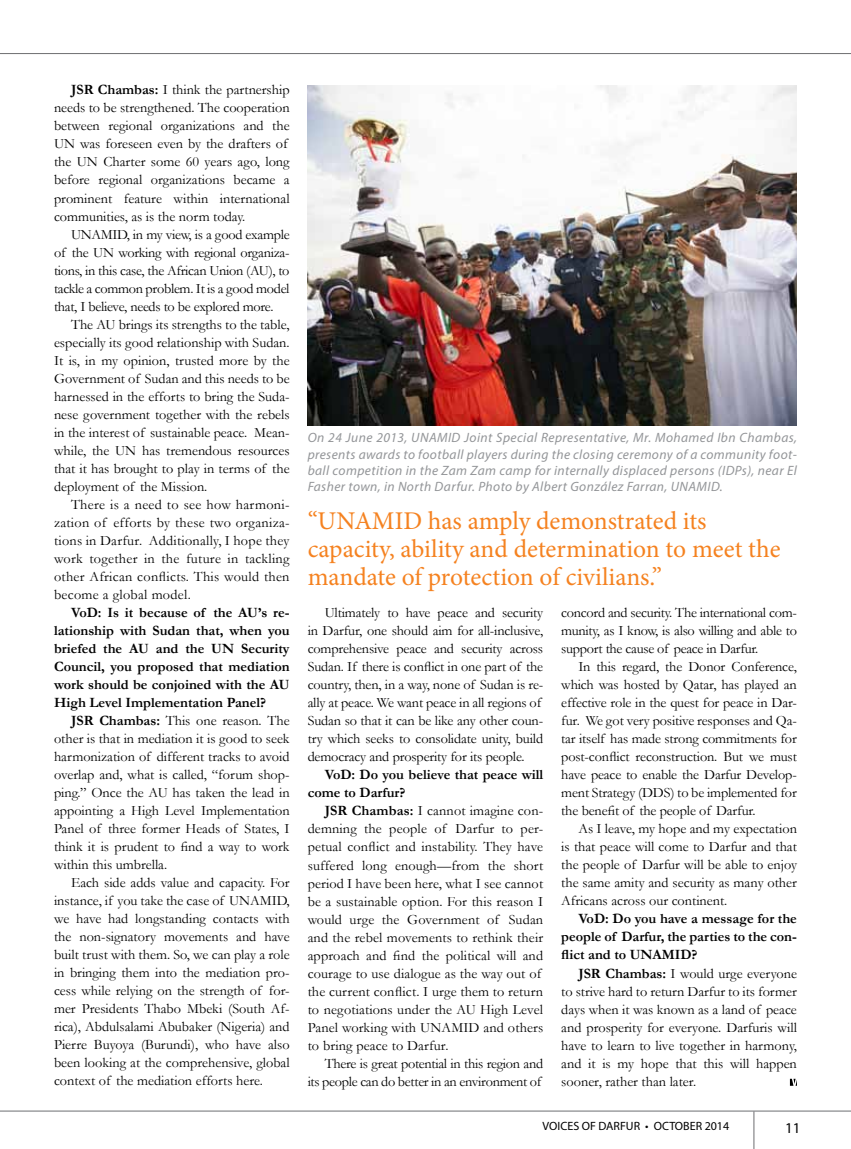
<style>
.page{position:relative;width:851px;height:1149px;background:#fff}
.page>*{position:absolute;margin:0;border:0;box-sizing:border-box;transform-origin:0 0}
.t1{font:25.5px/28px "Minion Pro";letter-spacing:-.005em;color:#f58220}
.t2{font:15px "Myriad Pro";color:#000}
.t3{font:14.25px/18px "Garamond";color:#000;text-align:justify}
.t4{font:700 14.25px/18px "Garamond";color:#000;text-align:justify}
.t5{font:14.25px/18px "Garamond";letter-spacing:-.02em;color:#000;text-align:right}
.t6{font:italic 13.5px/16.2px "Myriad Pro";letter-spacing:.03em;color:#939598;text-align:justify}
.t7{font:12px "Myriad Pro";color:#000}
.s1{font-weight:700}
</style>
<div class="page">
<hr style="left:0;top:1110px;width:850px;height:1px;background:#6d6e71">
<hr style="left:753px;top:1111px;width:1px;height:37px;background:#6d6e71">
<hr style="left:0;top:53px;width:850px;height:1px;background:#6d6e71">
<img style="left:307px;top:85px;width:489px;height:340px">
<svg style="left:789px;top:1078px;width:7px;height:7px"></svg>
<p class="t3" style="left:54px;top:81px;width:237px;text-align:left;text-indent:17px"><span class="s1">JSR Chambas:</span> I think the partnership needs to be strengthened. The cooperation between regional organizations and the UN was foreseen even by the drafters of the UN Charter some 60 years ago, long before regional organizations became a prominent feature within international communities, as is the norm today.</p>
<p class="t3" style="left:54px;top:225px;width:237px;text-indent:17px">UNAMID, in my view, is a good example of the UN working with regional organiza&shy;tions, in this case, the African Union (AU), to tackle a common problem. It is a good model that, I believe, needs to be explored more.</p>
<p class="t3" style="left:54px;top:315px;width:237px;text-indent:17px">The AU brings its strengths to the table, especially its good relationship with Sudan.<br>It is, in my opinion, trusted more by the Government of Sudan and this needs to be harnessed in the efforts to bring the Suda&shy;nese government together with the rebels in the interest of sustainable peace. Mean&shy;while, the UN has tremendous resources that it has brought to play in terms of the deployment of the Mission.</p>
<p class="t3" style="left:54px;top:495px;width:237px;text-indent:17px">There is a need to see how harmoni&shy;zation of efforts by these two organiza&shy;tions in Darfur. Additionally, I hope they work together in the future in tackling other African conflicts. This would then become a global model.</p>
<p class="t4" style="left:54px;top:603px;width:237px;text-indent:17px">VoD: Is it because of the AU’s re&shy;lationship with Sudan that, when you briefed the AU and the UN Security Council, you proposed that mediation work should be conjoined with the AU High Level Implementation Panel?</p>
<p class="t3" style="left:54px;top:711px;width:237px;text-indent:17px"><span class="s1">JSR Chambas:</span> This one reason. The other is that in mediation it is good to seek harmonization of different tracks to avoid overlap and, what is called, “forum shop&shy;ping.” Once the AU has taken the lead in appointing a High Level Implementation Panel of three former Heads of States, I think it is prudent to find a way to work within this umbrella.</p>
<p class="t3" style="left:54px;top:873px;width:237px;text-indent:17px">Each side adds value and capacity. For instance, if you take the case of UNAMID, we have had longstanding contacts with the non-signatory movements and have built trust with them. So, we can play a role in bringing them into the mediation pro&shy;cess while relying on the strength of for&shy;mer Presidents Thabo Mbeki (South Af&shy;rica), Abdulsalami Abubaker (Nigeria) and Pierre Buyoya (Burundi), who have also been looking at the comprehensive, global context of the mediation efforts here.</p>
<p class="t6" style="left:307px;top:429px;width:490px">On 24 June 2013, UNAMID Joint Special Representative, Mr. Mohamed Ibn Chambas, presents awards to football players during the closing ceremony of a community foot&shy;ball competition in the Zam Zam camp for internally displaced persons (IDPs), near El Fasher town, in North Darfur. Photo by Albert González Farran, UNAMID.</p>
<h1 class="t1" style="left:307px;top:506px;width:474px">“UNAMID has amply demonstrated its capacity, ability and determination to meet the mandate of protection of civilians.”</h1>
<p class="t3" style="left:307px;top:603px;width:237px;text-align:left;text-indent:17px">Ultimately to have peace and security in Darfur, one should aim for all-inclusive, comprehensive peace and security across Sudan. If there is conflict in one part of the country, then, in a way, none of Sudan is re&shy;ally at peace. We want peace in all regions of Sudan so that it can be like any other coun&shy;try which seeks to consolidate unity, build democracy and prosperity for its people.</p>
<p class="t4" style="left:307px;top:765px;width:237px;text-indent:17px">VoD: Do you believe that peace will come to Darfur?</p>
<p class="t3" style="left:307px;top:801px;width:237px;text-align:left;text-indent:17px"><span class="s1">JSR Chambas:</span> I cannot imagine con&shy;demning the people of Darfur to per&shy;petual conflict and instability. They have suffered long enough—from the short period I have been here, what I see cannot be a sustainable option. For this reason I would urge the Government of Sudan and the rebel movements to rethink their approach and find the political will and courage to use dialogue as the way out of the current conflict. I urge them to return to negotiations under the AU High Level Panel working with UNAMID and others to bring peace to Darfur.</p>
<p class="t5" style="left:307px;top:1053px;width:237px">There is great potential in this region and<br>its people can do better in an environment of</p>
<p class="t3" style="left:561px;top:603px;width:237px">concord and security. The international com&shy;munity, as I know, is also willing and able to support the cause of peace in Darfur.</p>
<p class="t3" style="left:561px;top:657px;width:237px;text-indent:17px">In this regard, the Donor Conference, which was hosted by Qatar, has played an effective role in the quest for peace in Dar&shy;fur. We got very positive responses and Qa&shy;tar itself has made strong commitments for post-conflict reconstruction. But we must have peace to enable the Darfur Develop&shy;ment Strategy (DDS) to be implemented for the benefit of the people of Darfur.</p>
<p class="t3" style="left:561px;top:819px;width:237px;text-indent:17px">As I leave, my hope and my expectation is that peace will come to Darfur and that the people of Darfur will be able to enjoy the same amity and security as many other Africans across our continent.</p>
<p class="t4" style="left:561px;top:909px;width:237px;text-indent:17px">VoD: Do you have a message for the people of Darfur, the parties to the con&shy;flict and to UNAMID?</p>
<p class="t3" style="left:561px;top:963px;width:237px;text-indent:17px"><span class="s1">JSR Chambas:</span> I would urge everyone to strive hard to return Darfur to its former days when it was known as a land of peace and prosperity for everyone. Darfuris will have to learn to live together in harmony, and it is my hope that this will happen sooner, rather than later.</p>
<p class="t7" style="left:542px;top:1118px;width:188px">VOICES OF DARFUR • OCTOBER 2014</p>
<p class="t2" style="left:785px;top:1117px;width:17px">11</p>
</div>
